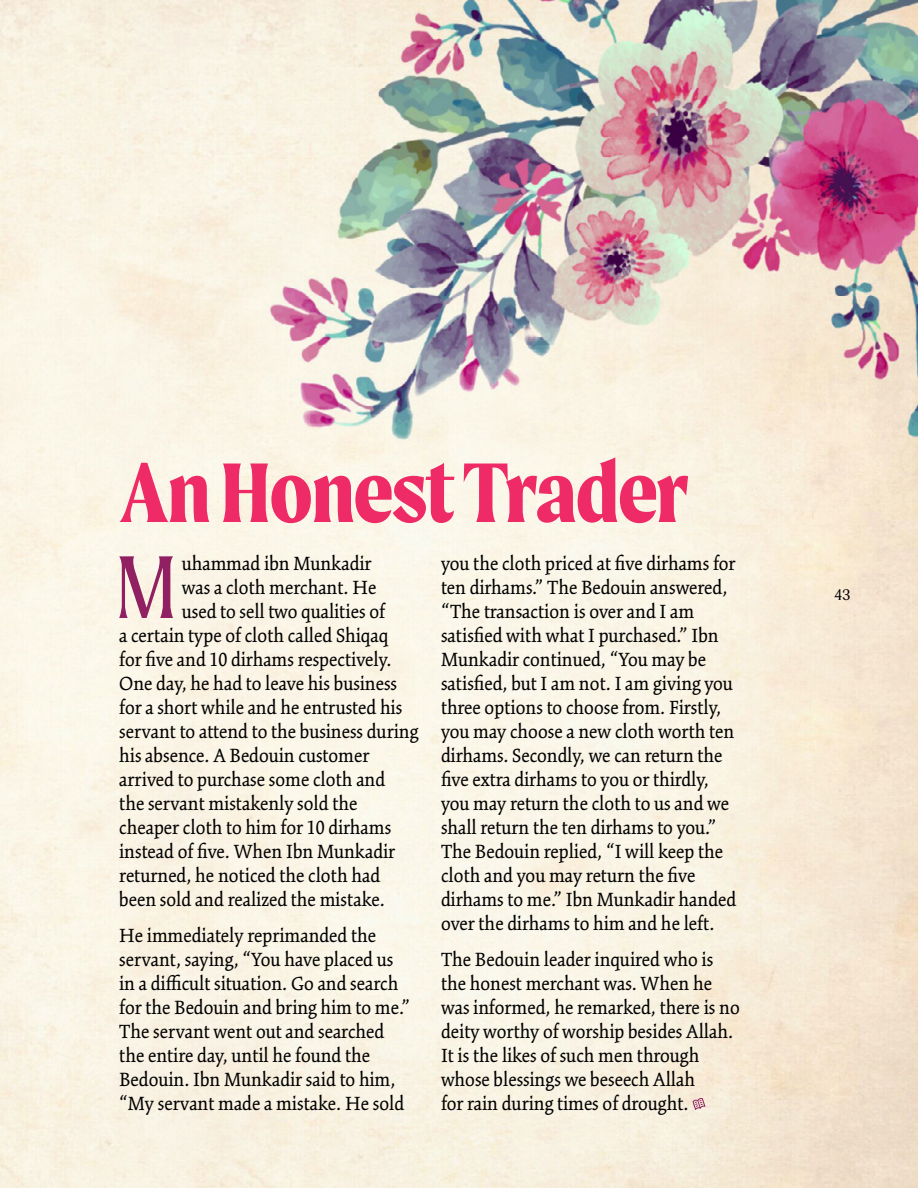
<style>
.page{position:relative;width:918px;height:1188px;background:#fff}
.page>*{position:absolute;margin:0;border:0;box-sizing:border-box;transform-origin:0 0}
.Paragraph_Drop_Cap_S{font:94.8px "Moret";color:#902062}
.Article_Title{font:700 90px "Moret";letter-spacing:-.02em;color:#ee2b66}
.Paragraph_Drop_Cap_S-2{font:21px/24px "Kinesis Pro 3";color:#000}
.t1{font:16.5px "Moret";color:#000}
</style>
<div class="page">
<img style="left:0;top:0;width:918px;height:1188px">
<svg style="left:692px;top:1098px;width:13px;height:12px"></svg>
<p class="Article_Title" style="left:119px;top:440px;width:571px">An Honest Trader</p>
<p class="Paragraph_Drop_Cap_S" style="left:115px;top:534px;width:63px">M</p>
<p class="Paragraph_Drop_Cap_S-2" style="left:182px;top:551px;width:191px">uhammad ibn Munkadir</p>
<p class="Paragraph_Drop_Cap_S-2" style="left:182px;top:575px;width:196px">was a cloth merchant. He</p>
<p class="Paragraph_Drop_Cap_S-2" style="left:182px;top:599px;width:205px">used to sell two qualities of</p>
<p class="Paragraph_Drop_Cap_S-2" style="left:119px;top:623px;width:271px">a certain type of cloth called Shiqaq</p>
<p class="Paragraph_Drop_Cap_S-2" style="left:119px;top:647px;width:274px">for five and 10 dirhams respectively.</p>
<p class="Paragraph_Drop_Cap_S-2" style="left:119px;top:671px;width:279px">One day, he had to leave his business</p>
<p class="Paragraph_Drop_Cap_S-2" style="left:119px;top:695px;width:285px">for a short while and he entrusted his</p>
<p class="Paragraph_Drop_Cap_S-2" style="left:119px;top:719px;width:301px">servant to attend to the business during</p>
<p class="Paragraph_Drop_Cap_S-2" style="left:119px;top:743px;width:252px">his absence. A Bedouin customer</p>
<p class="Paragraph_Drop_Cap_S-2" style="left:119px;top:767px;width:267px">arrived to purchase some cloth and</p>
<p class="Paragraph_Drop_Cap_S-2" style="left:119px;top:791px;width:240px">the servant mistakenly sold the</p>
<p class="Paragraph_Drop_Cap_S-2" style="left:119px;top:815px;width:274px">cheaper cloth to him for 10 dirhams</p>
<p class="Paragraph_Drop_Cap_S-2" style="left:119px;top:839px;width:277px">instead of five. When Ibn Munkadir</p>
<p class="Paragraph_Drop_Cap_S-2" style="left:119px;top:863px;width:263px">returned, he noticed the cloth had</p>
<p class="Paragraph_Drop_Cap_S-2" style="left:119px;top:887px;width:267px">been sold and realized the mistake.</p>
<p class="Paragraph_Drop_Cap_S-2" style="left:119px;top:923px;width:293px">He immediately reprimanded the servant, saying, “You have placed us in a difficult situation. Go and search for the Bedouin and bring him to me.” The servant went out and searched the entire day, until he found the Bedouin. Ibn Munkadir said to him, “My servant made a mistake. He sold</p>
<p class="Paragraph_Drop_Cap_S-2" style="left:441px;top:551px;width:297px">you the cloth priced at five dirhams for ten dirhams.” The Bedouin answered, “The transaction is over and I am satisfied with what I purchased.” Ibn Munkadir continued, “You may be satisfied, but I am not. I am giving you three options to choose from. Firstly, you may choose a new cloth worth ten dirhams. Secondly, we can return the five extra dirhams to you or thirdly, you may return the cloth to us and we shall return the ten dirhams to you.” The Bedouin replied, “I will keep the cloth and you may return the five dirhams to me.” Ibn Munkadir handed over the dirhams to him and he left.</p>
<p class="Paragraph_Drop_Cap_S-2" style="left:441px;top:947px;width:300px">The Bedouin leader inquired who is the honest merchant was. When he was informed, he remarked, there is no deity worthy of worship besides Allah.<br>It is the likes of such men through whose blessings we beseech Allah<br>for rain during times of drought.</p>
<p class="t1" style="left:835px;top:585px;width:17px">43</p>
</div>
